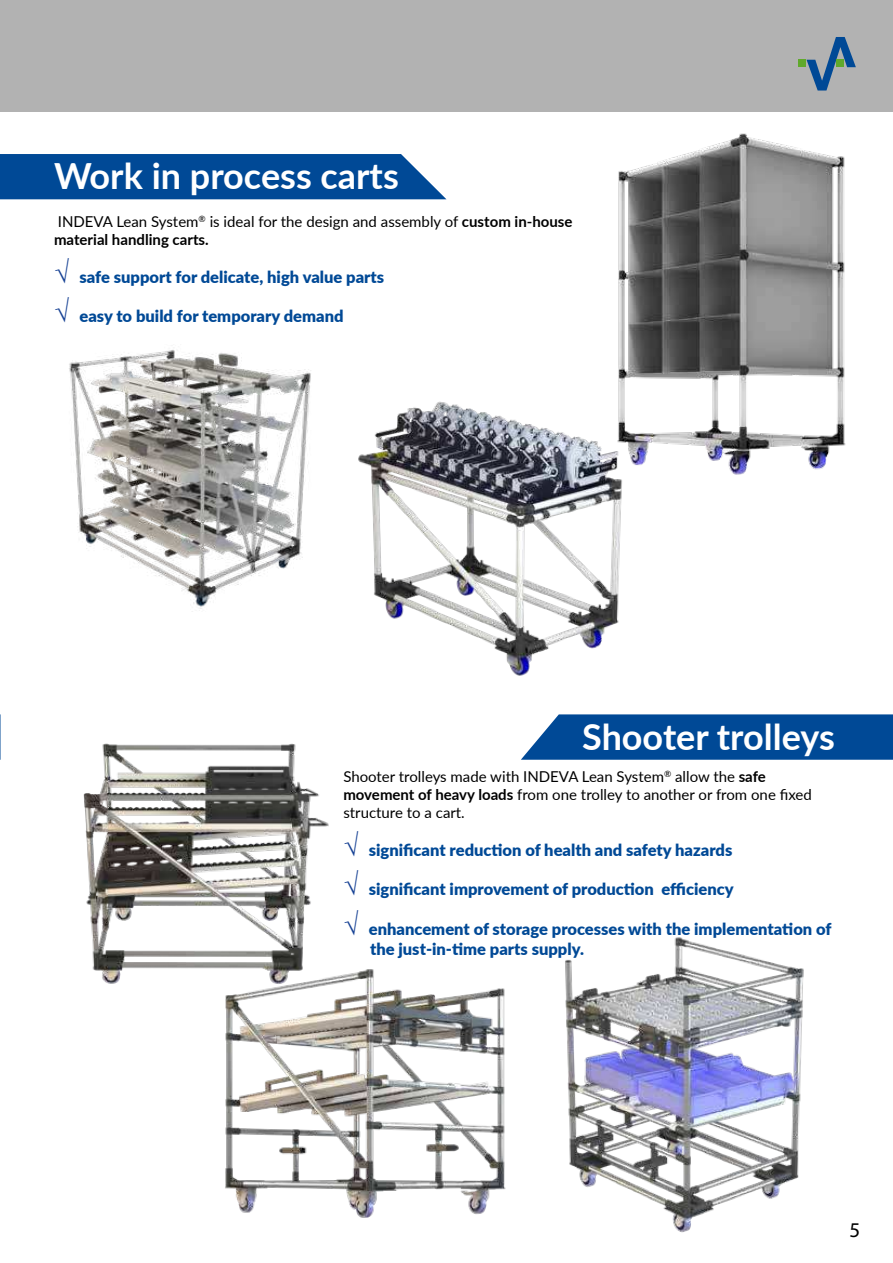
<style>
.page{position:relative;width:893px;height:1263px;background:#fff}
.page>*{position:absolute;margin:0;border:0;box-sizing:border-box;transform-origin:0 0}
.t1{font:700 36px "Lato";color:#fff}
.t2{font:21px "Myriad Pro";color:#000}
.t3{font:900 16.5px/19.8px "Lato";color:#004996}
.t4{font:15px/18px "Lato";color:#000}
.s1{font-weight:700}
.s2{font-family:"Book Antiqua";font-weight:700;font-size:27px;color:#164194}
</style>
<div class="page">
<img style="left:410px;top:133px;width:436px;height:337px">
<div style="left:0;top:0;width:893px;height:111px;background:#b2b2b2"></div>
<svg style="left:806px;top:37px;width:50px;height:54px"></svg>
<div style="left:837px;top:60px;width:7px;height:7px;background:#60a92c"></div>
<div style="left:799px;top:60px;width:7px;height:7px;background:#60a92c"></div>
<div style="left:0;top:154px;width:446px;height:45px;background:#004996"></div>
<svg style="left:521px;top:714px;width:372px;height:46px;background:#11559d"></svg>
<img style="left:83px;top:743px;width:246px;height:241px">
<img style="left:145px;top:967px;width:361px;height:251px">
<img style="left:69px;top:350px;width:242px;height:259px">
<img style="left:232px;top:394px;width:521px;height:282px">
<img style="left:565px;top:937px;width:239px;height:296px">
<h1 class="t1" style="left:54px;top:162px;width:346px">Work in process carts</h1>
<p class="t4" style="left:54px;top:212px;width:520px">INDEVA Lean System<sup>®</sup> is ideal for the design and assembly of <span class="s1">custom in-house material handling carts.</span></p>
<p class="t3" style="left:54px;top:266px;width:332px"><span class="s2">√</span> safe support for delicate, high value parts</p>
<p class="t3" style="left:54px;top:306px;width:291px"><span class="s2">√</span> easy to build for temporary demand</p>
<h1 class="t1" style="left:582px;top:723px;width:254px">Shooter trolleys</h1>
<p class="t4" style="left:343px;top:767px;width:470px">Shooter trolleys made with INDEVA Lean System<sup>®</sup> allow the <span class="s1">safe movement of heavy loads</span> from one trolley to another or from one fixed structure to a cart.</p>
<p class="t3" style="left:343px;top:839px;width:390px"><span class="s2">√</span> significant reduction of health and safety hazards</p>
<p class="t3" style="left:343px;top:878px;width:392px"><span class="s2">√</span> significant improvement of production efficiency</p>
<p class="t3" style="left:370px;top:918px;width:463px;text-indent:-27px"><span class="s2">√</span> enhancement of storage processes with the implementation of the just-in-time parts supply.</p>
<p class="t2" style="left:849px;top:1217px;width:12px">5</p>
</div>
